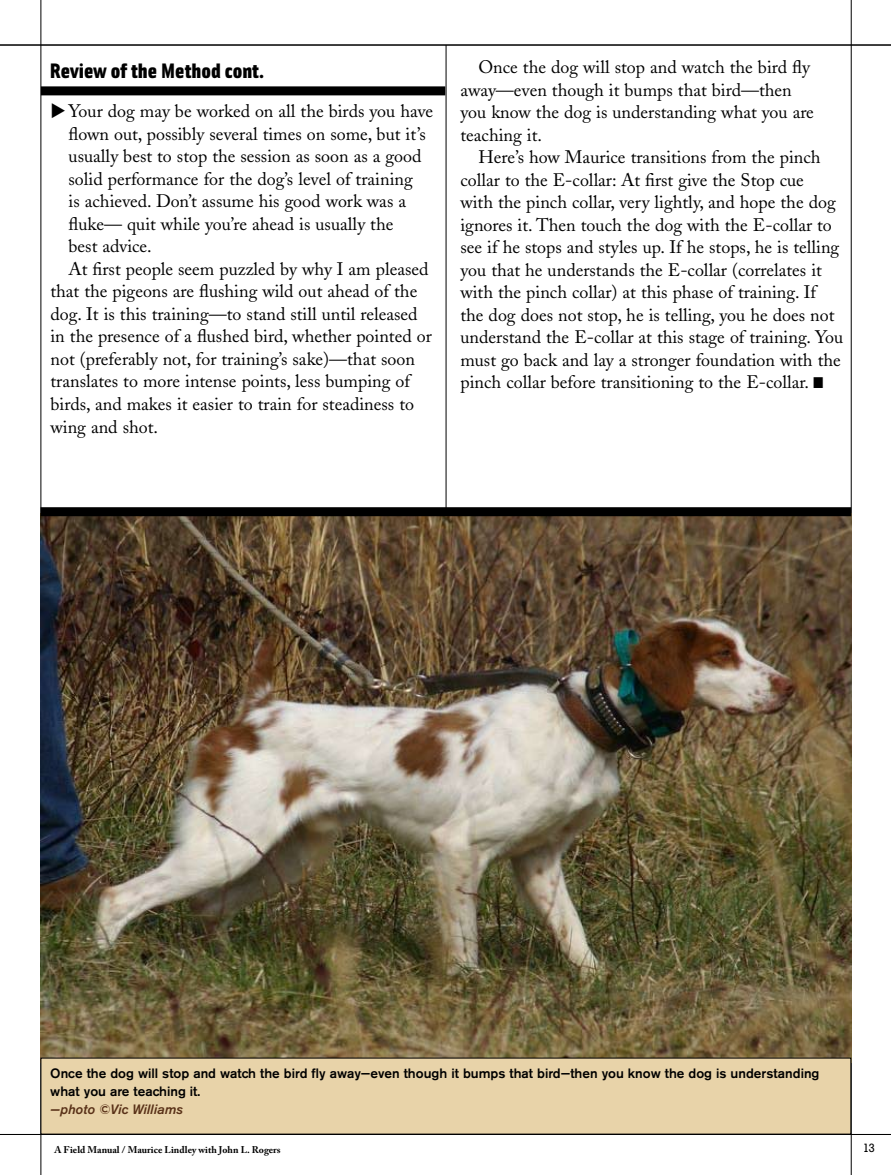
<style>
.page{position:relative;width:891px;height:1175px;background:#fff}
.page>*{position:absolute;margin:0;border:0;box-sizing:border-box;transform-origin:0 0}
.t1{font:900 21px "Solex";color:#000}
.t2{font:18px/22.5px "Adobe Caslon";color:#000}
.t3{font:500 13.5px/18px "Akzidenz Grotesk BE";color:#000}
.t4{font:italic 500 13.5px "Akzidenz Grotesk BE";color:#593118}
.t5{font:12px "Geometric Slab 712 BT Medium A";color:#000}
.t6{font:700 9.75px "Adobe Caslon Pro";color:#000}
</style>
<div class="page">
<hr style="left:0;top:1134px;width:891px;height:1px;background:#000">
<hr style="left:0;top:45px;width:891px;height:1px;background:#000">
<hr style="left:850px;top:0;width:1px;height:1175px;background:#000">
<hr style="left:40px;top:0;width:1px;height:1175px;background:#000">
<hr style="left:446px;top:45px;width:1px;height:1089px;background:#000">
<div style="left:41px;top:86px;width:404px;height:9px;background:#000"></div>
<img style="left:40px;top:516px;width:811px;height:546px">
<div style="left:41px;top:1058px;width:809px;height:76px;background:#e8d3a9"></div>
<div style="left:40px;top:507px;width:811px;height:9px;background:#000"></div>
<p class="t1" style="left:50px;top:56px;width:216px">Review of the Method cont.</p>
<p class="t2" style="left:69px;top:100px;width:366px">Your dog may be worked on all the birds you have</p>
<p class="t2" style="left:69px;top:123px;width:359px">flown out, possibly several times on some, but it’s</p>
<p class="t2" style="left:69px;top:145px;width:354px">usually best to stop the session as soon as a good</p>
<p class="t2" style="left:69px;top:168px;width:346px">solid performance for the dog’s level of training</p>
<p class="t2" style="left:69px;top:190px;width:339px">is achieved. Don’t assume his good work was a</p>
<p class="t2" style="left:69px;top:213px;width:326px">fluke— quit while you’re ahead is usually the</p>
<p class="t2" style="left:69px;top:235px;width:85px">best advice.</p>
<p class="t2" style="left:69px;top:258px;width:361px">At first people seem puzzled by why I am pleased</p>
<p class="t2" style="left:50px;top:280px;width:368px">that the pigeons are flushing wild out ahead of the</p>
<p class="t2" style="left:50px;top:303px;width:369px">dog. It is this training—to stand still until released</p>
<p class="t2" style="left:50px;top:325px;width:383px">in the presence of a flushed bird, whether pointed or</p>
<p class="t2" style="left:50px;top:348px;width:366px">not (preferably not, for training’s sake)—that soon</p>
<p class="t2" style="left:50px;top:370px;width:361px">translates to more intense points, less bumping of</p>
<p class="t2" style="left:50px;top:393px;width:365px">birds, and makes it easier to train for steadiness to</p>
<p class="t2" style="left:50px;top:415px;width:109px">wing and shot.</p>
<p class="t2" style="left:460px;top:56px;width:355px;text-indent:18px">Once the dog will stop and watch the bird fly away—even though it bumps that bird—then you know the dog is understanding what you are teaching it.</p>
<p class="t2" style="left:460px;top:146px;width:384px;text-indent:18px">Here’s how Maurice transitions from the pinch collar to the E-collar: At first give the Stop cue<br>with the pinch collar, very lightly, and hope the dog ignores it. Then touch the dog with the E-collar to see if he stops and styles up. If he stops, he is telling you that he understands the E-collar (correlates it with the pinch collar) at this phase of training. If the dog does not stop, he is telling, you he does not understand the E-collar at this stage of training. You must go back and lay a stronger foundation with the pinch collar before transitioning to the E-collar.</p>
<p class="t3" style="left:50px;top:1064px;width:770px">Once the dog will stop and watch the bird fly away—even though it bumps that bird—then you know the dog is understanding what you are teaching it.</p>
<p class="t4" style="left:50px;top:1101px;width:134px">—photo ©Vic Williams</p>
<p class="t6" style="left:54px;top:1144px;width:228px">A Field Manual / Maurice Lindley with John L. Rogers</p>
<p class="t5" style="left:863px;top:1140px;width:13px">13</p>
</div>
